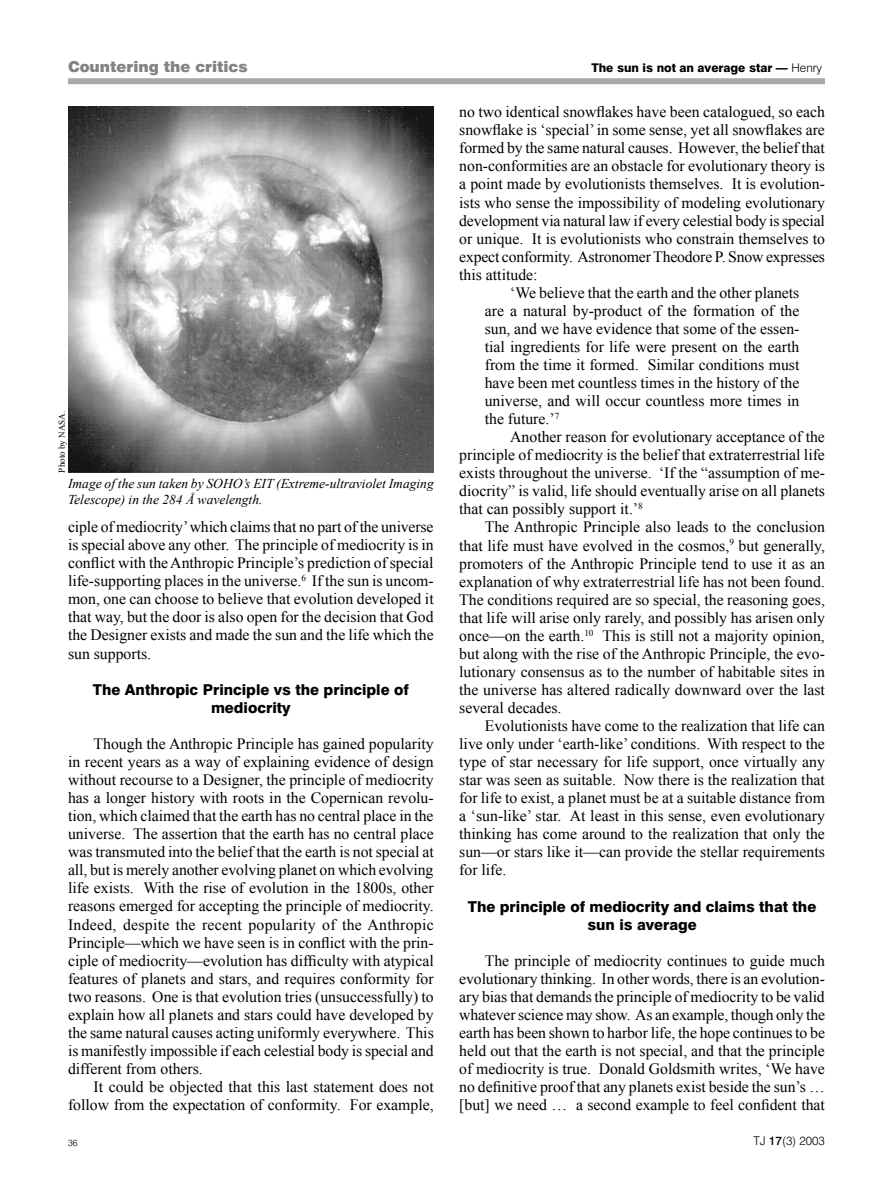
<style>
.page{position:relative;width:893px;height:1191px;background:#fff}
.page>*{position:absolute;margin:0;border:0;box-sizing:border-box;transform-origin:0 0}
.t1{font:15.75px/18px "Times New Roman";color:#000;text-align:justify}
.t2{font:800 15px/18px "Swiss 721 BT";color:#000;text-align:center}
.t3{font:900 15px "Swiss 721 BT";color:#808284}
.t4{font:italic 13.5px/16.2px "Times New Roman";color:#000}
.t5{font:800 12px "Swiss 721 BT";color:#000}
.t6{font:300 12px "Swiss 721 BT";color:#000}
.t7{font:9px "Times New Roman";color:#000}
.t8{font:300 9px "Swiss 721 BT";color:#000}
.s1{font-weight:300}
.s2{font-weight:500}
</style>
<div class="page">
<div style="left:68px;top:78px;width:757px;height:6px;background:#a7a9ac"></div>
<img style="left:68px;top:106px;width:366px;height:366px">
<p class="t3" style="left:68px;top:58px;width:181px">Countering the critics</p>
<p class="t7" style="left:56px;top:472px;width:63px;rotate:-90deg">Photo by NASA.</p>
<p class="t4" style="left:68px;top:475px;width:367px">Image of the sun taken by SOHO’s EIT (Extreme-ultraviolet Imaging<br>Telescope) in the 284 Å wavelength.</p>
<p class="t1" style="left:68px;top:517px;width:367px">ciple of mediocrity’ which claims that no part of the universe is special above any other. The principle of mediocrity is in conflict with the Anthropic Principle’s prediction of special life-supporting places in the universe.<sup>6</sup> If the sun is uncom&shy;mon, one can choose to believe that evolution developed it that way, but the door is also open for the decision that God the Designer exists and made the sun and the life which the sun supports.</p>
<p class="t2" style="left:93px;top:680px;width:317px">The Anthropic Principle vs the principle of mediocrity</p>
<p class="t1" style="left:68px;top:734px;width:367px;text-indent:26px">Though the Anthropic Principle has gained popularity in recent years as a way of explaining evidence of design without recourse to a Designer, the principle of mediocrity has a longer history with roots in the Copernican revolu&shy;tion, which claimed that the earth has no central place in the universe. The assertion that the earth has no central place was transmuted into the belief that the earth is not special at all, but is merely another evolving planet on which evolving life exists. With the rise of evolution in the 1800s, other reasons emerged for accepting the principle of mediocrity.<br>Indeed, despite the recent popularity of the Anthropic Principle—which we have seen is in conflict with the prin&shy;ciple of mediocrity—evolution has difficulty with atypical features of planets and stars, and requires conformity for two reasons. One is that evolution tries (unsuccessfully) to explain how all planets and stars could have developed by the same natural causes acting uniformly everywhere. This is manifestly impossible if each celestial body is special and different from others.</p>
<p class="t1" style="left:68px;top:1077px;width:367px;text-align:right">It could be objected that this last statement does not follow from the expectation of conformity. For example,</p>
<p class="t8" style="left:68px;top:1137px;width:11px">36</p>
<p class="t5" style="left:591px;top:60px;width:232px">The sun is not an average star — <span class="s1">Henry</span></p>
<p class="t1" style="left:459px;top:103px;width:367px">no two identical snowflakes have been catalogued, so each</p>
<p class="t1" style="left:459px;top:121px;width:367px">snowflake is ‘special’ in some sense, yet all snowflakes are</p>
<p class="t1" style="left:459px;top:139px;width:367px">formed by the same natural causes. However, the belief that</p>
<p class="t1" style="left:459px;top:157px;width:367px">non-conformities are an obstacle for evolutionary theory is</p>
<p class="t1" style="left:459px;top:175px;width:367px">a point made by evolutionists themselves. It is evolution-</p>
<p class="t1" style="left:459px;top:193px;width:367px">ists who sense the impossibility of modeling evolutionary</p>
<p class="t1" style="left:459px;top:211px;width:367px">development via natural law if every celestial body is special</p>
<p class="t1" style="left:459px;top:229px;width:367px">or unique. It is evolutionists who constrain themselves to</p>
<p class="t1" style="left:459px;top:247px;width:367px">expect conformity. Astronomer Theodore P. Snow expresses</p>
<p class="t1" style="left:459px;top:265px;width:80px">this attitude:</p>
<p class="t1" style="left:510px;top:283px;width:291px">‘We believe that the earth and the other planets</p>
<p class="t1" style="left:485px;top:301px;width:316px">are a natural by-product of the formation of the</p>
<p class="t1" style="left:485px;top:319px;width:316px">sun, and we have evidence that some of the essen-</p>
<p class="t1" style="left:485px;top:337px;width:316px">tial ingredients for life were present on the earth</p>
<p class="t1" style="left:485px;top:355px;width:316px">from the time it formed. Similar conditions must</p>
<p class="t1" style="left:485px;top:373px;width:316px">have been met countless times in the history of the</p>
<p class="t1" style="left:485px;top:391px;width:316px">universe, and will occur countless more times in</p>
<p class="t1" style="left:485px;top:409px;width:76px">the future.’<sup>7</sup></p>
<p class="t1" style="left:510px;top:428px;width:316px">Another reason for evolutionary acceptance of the</p>
<p class="t1" style="left:459px;top:446px;width:367px">principle of mediocrity is the belief that extraterrestrial life</p>
<p class="t1" style="left:459px;top:464px;width:367px">exists throughout the universe. ‘If the “assumption of me-</p>
<p class="t1" style="left:459px;top:482px;width:367px">diocrity” is valid, life should eventually arise on all planets</p>
<p class="t1" style="left:459px;top:500px;width:185px">that can possibly support it.’<sup>8</sup></p>
<p class="t1" style="left:485px;top:518px;width:342px">The Anthropic Principle also leads to the conclusion</p>
<p class="t1" style="left:459px;top:536px;width:367px">that life must have evolved in the cosmos,<sup>9</sup> but generally,</p>
<p class="t1" style="left:459px;top:554px;width:367px">promoters of the Anthropic Principle tend to use it as an</p>
<p class="t1" style="left:459px;top:572px;width:367px">explanation of why extraterrestrial life has not been found.</p>
<p class="t1" style="left:459px;top:590px;width:367px">The conditions required are so special, the reasoning goes,</p>
<p class="t1" style="left:459px;top:608px;width:367px">that life will arise only rarely, and possibly has arisen only</p>
<p class="t1" style="left:459px;top:626px;width:367px">once—on the earth.<sup>10</sup> This is still not a majority opinion,</p>
<p class="t1" style="left:459px;top:644px;width:367px">but along with the rise of the Anthropic Principle, the evo-</p>
<p class="t1" style="left:459px;top:662px;width:367px">lutionary consensus as to the number of habitable sites in</p>
<p class="t1" style="left:459px;top:680px;width:367px">the universe has altered radically downward over the last</p>
<p class="t1" style="left:459px;top:698px;width:104px">several decades.</p>
<p class="t1" style="left:485px;top:716px;width:342px">Evolutionists have come to the realization that life can</p>
<p class="t1" style="left:459px;top:734px;width:367px">live only under ‘earth-like’ conditions. With respect to the</p>
<p class="t1" style="left:459px;top:752px;width:367px">type of star necessary for life support, once virtually any</p>
<p class="t1" style="left:459px;top:770px;width:367px">star was seen as suitable. Now there is the realization that</p>
<p class="t1" style="left:459px;top:788px;width:367px">for life to exist, a planet must be at a suitable distance from</p>
<p class="t1" style="left:459px;top:807px;width:367px">a ‘sun-like’ star. At least in this sense, even evolutionary</p>
<p class="t1" style="left:459px;top:825px;width:367px">thinking has come around to the realization that only the</p>
<p class="t1" style="left:459px;top:843px;width:367px">sun—or stars like it—can provide the stellar requirements</p>
<p class="t1" style="left:459px;top:861px;width:49px">for life.</p>
<p class="t2" style="left:468px;top:897px;width:350px">The principle of mediocrity and claims that the sun is average</p>
<p class="t1" style="left:459px;top:951px;width:367px;text-indent:26px">The principle of mediocrity continues to guide much evolutionary thinking. In other words, there is an evolution&shy;ary bias that demands the principle of mediocrity to be valid whatever science may show. As an example, though only the earth has been shown to harbor life, the hope continues to be held out that the earth is not special, and that the principle of mediocrity is true. Donald Goldsmith writes, ‘We have no definitive proof that any planets exist beside the sun’s … [but] we need … a second example to feel confident that</p>
<p class="t6" style="left:753px;top:1133px;width:73px">TJ <span class="s2">17</span>(3) 2003</p>
</div>
